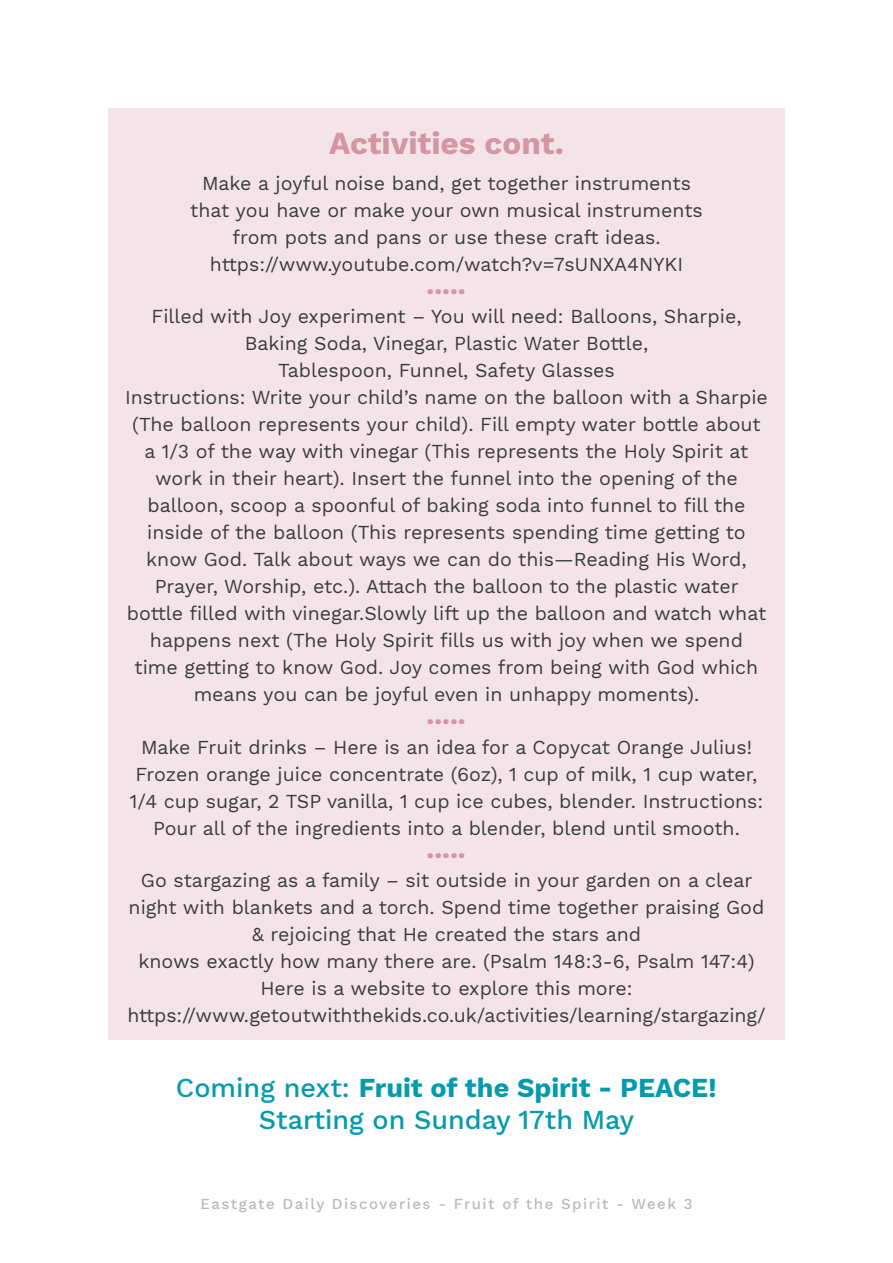
<style>
.page{position:relative;width:893px;height:1263px;background:#fff}
.page>*{position:absolute;margin:0;border:0;box-sizing:border-box;transform-origin:0 0}
.Title_style_2{font:700 31.5px "Work Sans";color:#d495a6}
.Title_style_2-2{font:500 27px/32.4px "Work Sans";color:#059bac;text-align:center}
.Title_Style{font:700 27px "Work Sans";color:#d495a6}
.Menu_Basic_Paragraph{font:19.5px/27px "Work Sans";color:#3b3b3b;text-align:center}
.t1{font:500 15px "Work Sans";letter-spacing:.1em;color:#bbb8b9}
.s1{font-weight:700}
</style>
<div class="page">
<div style="left:108px;top:108px;width:677px;height:931px;background:#f4e4e9"></div>
<p class="Title_style_2" style="left:329px;top:120px;width:236px">Activities cont.</p>
<p class="Menu_Basic_Paragraph" style="left:190px;top:171px;width:514px">Make a joyful noise band, get together instruments that you have or make your own musical instruments from pots and pans or use these craft ideas. https://www.youtube.com/watch?v=7sUNXA4NYKI</p>
<p class="Menu_Basic_Paragraph" style="left:125px;top:304px;width:644px">Filled with Joy experiment – You will need: Balloons, Sharpie, Baking Soda, Vinegar, Plastic Water Bottle,<br>Tablespoon, Funnel, Safety Glasses<br>Instructions: Write your child’s name on the balloon with a Sharpie (The balloon represents your child). Fill empty water bottle about a 1/3 of the way with vinegar (This represents the Holy Spirit at work in their heart). Insert the funnel into the opening of the balloon, scoop a spoonful of baking soda into funnel to fill the inside of the balloon (This represents spending time getting to know God. Talk about ways we can do this—Reading His Word, Prayer, Worship, etc.). Attach the balloon to the plastic water bottle filled with vinegar.Slowly lift up the balloon and watch what happens next (The Holy Spirit fills us with joy when we spend<br>time getting to know God. Joy comes from being with God which means you can be joyful even in unhappy moments).</p>
<p class="Menu_Basic_Paragraph" style="left:130px;top:735px;width:635px">Make Fruit drinks – Here is an idea for a Copycat Orange Julius!<br>Frozen orange juice concentrate (6oz), 1 cup of milk, 1 cup water, 1/4 cup sugar, 2 TSP vanilla, 1 cup ice cubes, blender. Instructions:<br>Pour all of the ingredients into a blender, blend until smooth.</p>
<p class="Menu_Basic_Paragraph" style="left:127px;top:868px;width:640px">Go stargazing as a family – sit outside in your garden on a clear night with blankets and a torch. Spend time together praising God &amp; rejoicing that He created the stars and<br>knows exactly how many there are. (Psalm 148:3-6, Psalm 147:4)<br>Here is a website to explore this more: https://www.getoutwiththekids.co.uk/activities/learning/stargazing/</p>
<p class="Title_Style" style="left:426px;top:264px;width:41px">.....</p>
<p class="Title_Style" style="left:426px;top:695px;width:41px">.....</p>
<p class="Title_Style" style="left:426px;top:828px;width:41px">.....</p>
<p class="Title_style_2-2" style="left:176px;top:1070px;width:542px">Coming next: <span class="s1">Fruit of the Spirit - PEACE!<br></span>Starting on Sunday 17th May</p>
<p class="t1" style="left:200px;top:1192px;width:494px">Eastgate Daily Discoveries - Fruit of the Spirit - Week 3</p>
</div>
